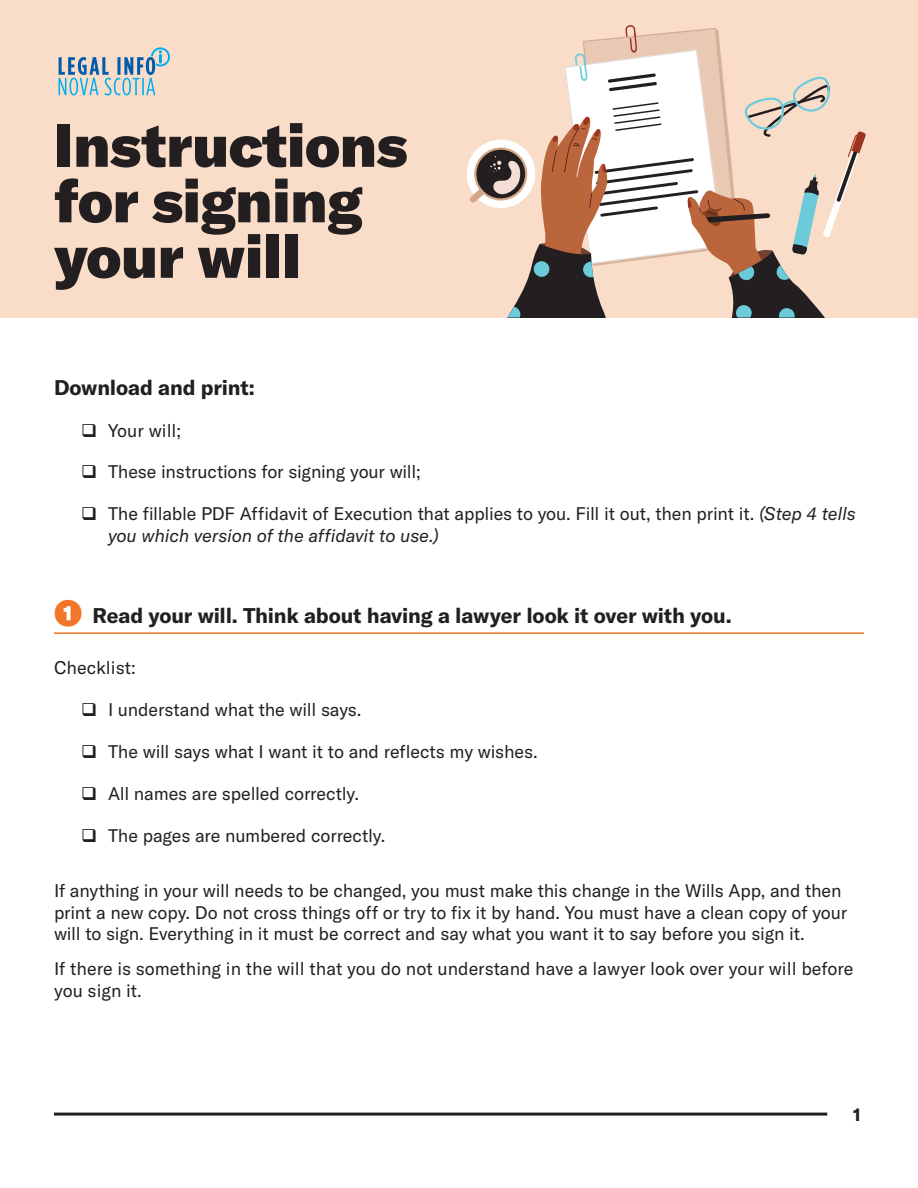
<style>
.page{position:relative;width:918px;height:1188px;background:#fff}
.page>*{position:absolute;margin:0;border:0;box-sizing:border-box;transform-origin:0 0}
.Heading_1{font:900 60px/55.5px "GT America";letter-spacing:-.01em;color:#231f20}
.Heading_2{font:700 21px "GT America";letter-spacing:-.01em;color:#231f20}
.Heading_3{font:700 21px "GT America";letter-spacing:-.01em;color:#231f20}
.t1{font:18px/21.6px "GT America";letter-spacing:-.01em;color:#231f20}
.t2{font:700 18px "GT America";color:#231f20}
.s1{font-style:italic}
.s2{font-weight:900;font-size:36px;color:#f07628}
</style>
<div class="page">
<hr style="left:54px;top:1113px;width:773px;height:3px;background:#231f20">
<hr style="left:54px;top:632px;width:810px;height:2px;background:#f07628">
<div style="left:0;top:0;width:918px;height:318px;background:#f9ddc9"></div>
<svg style="left:466px;top:25px;width:400px;height:293px"></svg>
<svg style="left:58px;top:47px;width:112px;height:48px"></svg>
<p class="Heading_1" style="left:54px;top:116px;width:355px">Instructions for signing your will</p>
<p class="Heading_3" style="left:54px;top:374px;width:202px">Download and print:</p>
<p class="t1" style="left:108px;top:420px;width:75px">Your will;</p>
<p class="t1" style="left:108px;top:461px;width:314px">These instructions for signing your will;</p>
<p class="t1" style="left:108px;top:503px;width:749px">The fillable PDF Affidavit of Execution that applies to you. Fill it out, then print it. <span class="s1">(Step 4 tells you which version of the affidavit to use.)</span></p>
<p class="Heading_2" style="left:54px;top:602px;width:679px"><span class="s2">❶</span> Read your will. Think about having a lawyer look it over with you.</p>
<p class="t1" style="left:54px;top:657px;width:83px">Checklist:</p>
<p class="t1" style="left:108px;top:699px;width:255px">I understand what the will says.</p>
<p class="t1" style="left:108px;top:741px;width:431px">The will says what I want it to and reflects my wishes.</p>
<p class="t1" style="left:108px;top:783px;width:253px">All names are spelled correctly.</p>
<p class="t1" style="left:108px;top:825px;width:279px">The pages are numbered correctly.</p>
<p class="t1" style="left:54px;top:880px;width:795px">If anything in your will needs to be changed, you must make this change in the Wills App, and then print a new copy. Do not cross things off or try to fix it by hand. You must have a clean copy of your will to sign. Everything in it must be correct and say what you want it to say before you sign it.</p>
<p class="t1" style="left:54px;top:958px;width:801px">If there is something in the will that you do not understand have a lawyer look over your will before you sign it.</p>
<p class="t2" style="left:853px;top:1103px;width:9px">1</p>
</div>
